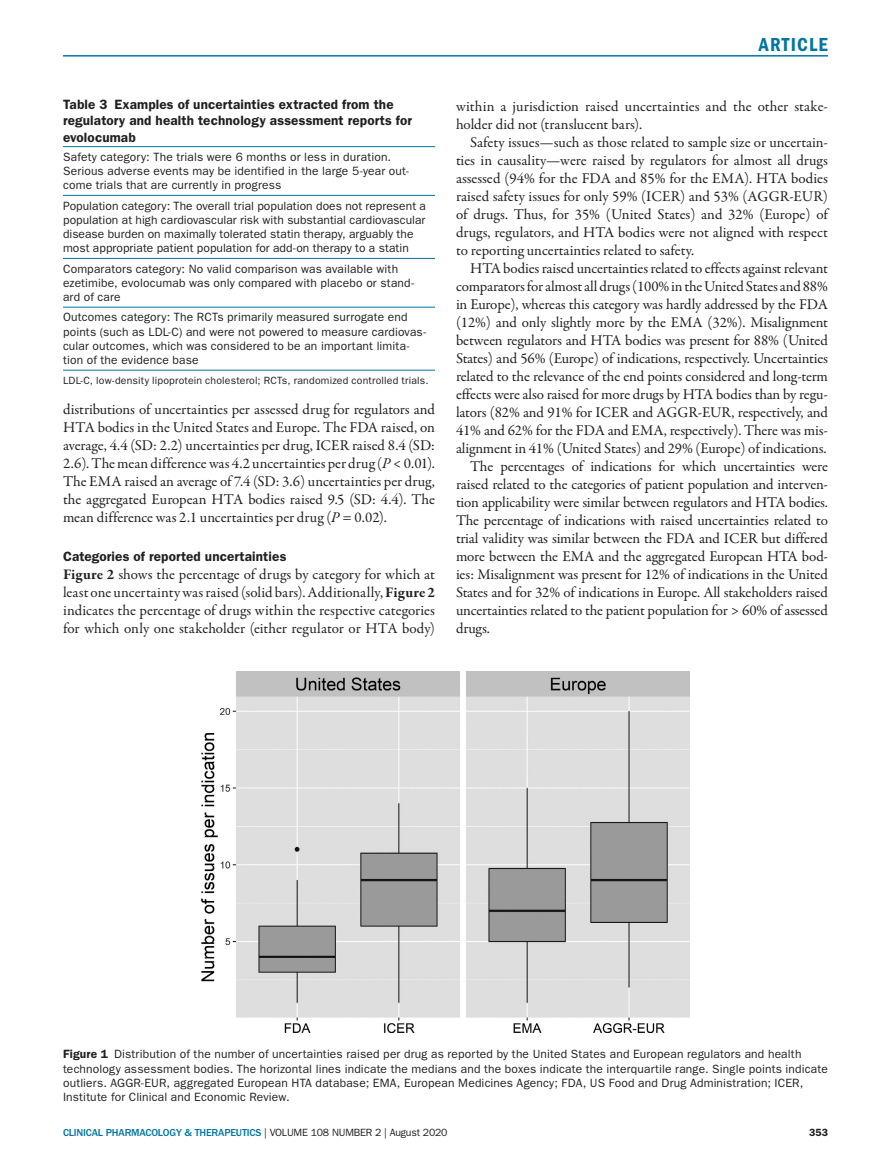
<style>
.page{position:relative;width:891px;height:1175px;background:#fff}
.page>*{position:absolute;margin:0;border:0;box-sizing:border-box;transform-origin:0 0}
.t1{font:19.5px "ITC Franklin Gothic Std Dm Cd";letter-spacing:.06em;color:#0076a3}
.t2{font:15px/18px "Garamond Premr Pro";letter-spacing:-.01em;color:#231f20;text-align:justify}
.t3{font:600 13.5px/16.5px "ITC Franklin Gothic Std";letter-spacing:.01em;color:#231f20}
.t4{font:12px/14.2px "ITC Franklin Gothic Std";letter-spacing:.01em;color:#231f20}
.t5{font:10.5px "ITC Franklin Gothic Std";letter-spacing:.015em;color:#231f20}
.t6{font:500 10.5px "ITC Franklin Gothic Std";letter-spacing:-.015em;color:#0076a3}
.t7{font:600 10.5px "ITC Franklin Gothic Std";color:#231f20}
.s1{font-style:italic}
.s2{font-weight:700}
.s3{font-weight:600}
.s4{font-weight:400;color:#231f20}
</style>
<div class="page">
<hr style="left:63px;top:55px;width:765px;height:2px;background:#0076a3">
<hr style="left:63px;top:146px;width:372px;height:1px;background:#0076a3">
<hr style="left:63px;top:195px;width:372px;height:1px;background:#0076a3">
<hr style="left:63px;top:258px;width:372px;height:1px;background:#0076a3">
<hr style="left:63px;top:307px;width:372px;height:1px;background:#0076a3">
<hr style="left:63px;top:370px;width:372px;height:1px;background:#0076a3">
<img style="left:201px;top:671px;width:489px;height:361px">
<p class="t3" style="left:63px;top:96px;width:351px">Table 3 Examples of uncertainties extracted from the regulatory and health technology assessment reports for evolocumab</p>
<p class="t4" style="left:63px;top:150px;width:347px">Safety category: The trials were 6 months or less in duration.<br>Serious adverse events may be identified in the large 5-year out&shy;come trials that are currently in progress</p>
<p class="t4" style="left:63px;top:198px;width:364px">Population category: The overall trial population does not represent a population at high cardiovascular risk with substantial cardiovascular disease burden on maximally tolerated statin therapy, arguably the most appropriate patient population for add-on therapy to a statin</p>
<p class="t4" style="left:63px;top:261px;width:352px">Comparators category: No valid comparison was available with ezetimibe, evolocumab was only compared with placebo or stand&shy;ard of care</p>
<p class="t4" style="left:63px;top:310px;width:364px">Outcomes category: The RCTs primarily measured surrogate end points (such as LDL-C) and were not powered to measure cardiovas&shy;cular outcomes, which was considered to be an important limita&shy;tion of the evidence base</p>
<p class="t5" style="left:63px;top:374px;width:367px">LDL-C, low-density lipoprotein cholesterol; RCTs, randomized controlled trials.</p>
<p class="t2" style="left:63px;top:400px;width:373px">distributions of uncertainties per assessed drug for regulators and HTA bodies in the United States and Europe. The FDA raised, on average, 4.4 (SD: 2.2) uncertainties per drug, ICER raised 8.4 (SD:<br>2.6). The mean difference was 4.2 uncertainties per drug (<span class="s1">P</span> &lt; 0.01).<br>The EMA raised an average of 7.4 (SD: 3.6) uncertainties per drug, the aggregated European HTA bodies raised 9.5 (SD: 4.4). The mean difference was 2.1 uncertainties per drug (<span class="s1">P</span> = 0.02).</p>
<p class="t3" style="left:63px;top:548px;width:225px">Categories of reported uncertainties</p>
<p class="t2" style="left:63px;top:565px;width:374px"><span class="s2">Figure 2</span> shows the percentage of drugs by category for which at least one uncertainty was raised (solid bars). Additionally, <span class="s2">Figure 2 </span>indicates the percentage of drugs within the respective categories for which only one stakeholder (either regulator or HTA body)</p>
<h1 class="t1" style="left:759px;top:33px;width:71px">ARTICLE</h1>
<p class="t2" style="left:456px;top:97px;width:373px">within a jurisdiction raised uncertainties and the other stake&shy;holder did not (translucent bars).</p>
<p class="t2" style="left:456px;top:133px;width:374px;text-indent:14px">Safety issues—such as those related to sample size or uncertain&shy;ties in causality—were raised by regulators for almost all drugs assessed (94% for the FDA and 85% for the EMA). HTA bodies raised safety issues for only 59% (ICER) and 53% (AGGR-EUR) of drugs. Thus, for 35% (United States) and 32% (Europe) of drugs, regulators, and HTA bodies were not aligned with respect to reporting uncertainties related to safety.</p>
<p class="t2" style="left:470px;top:259px;width:359px">HTA bodies raised uncertainties related to effects against relevant</p>
<p class="t2" style="left:456px;top:277px;width:373px">comparators for almost all drugs (100% in the United States and 88%</p>
<p class="t2" style="left:456px;top:295px;width:373px">in Europe), whereas this category was hardly addressed by the FDA</p>
<p class="t2" style="left:456px;top:313px;width:373px">(12%) and only slightly more by the EMA (32%). Misalignment</p>
<p class="t2" style="left:456px;top:331px;width:373px">between regulators and HTA bodies was present for 88% (United</p>
<p class="t2" style="left:456px;top:349px;width:373px">States) and 56% (Europe) of indications, respectively. Uncertainties</p>
<p class="t2" style="left:456px;top:367px;width:373px">related to the relevance of the end points considered and long-term</p>
<p class="t2" style="left:456px;top:385px;width:373px">effects were also raised for more drugs by HTA bodies than by regu-</p>
<p class="t2" style="left:456px;top:403px;width:373px">lators (82% and 91% for ICER and AGGR-EUR, respectively, and</p>
<p class="t2" style="left:456px;top:421px;width:373px">41% and 62% for the FDA and EMA, respectively). There was mis-</p>
<p class="t2" style="left:456px;top:439px;width:372px">alignment in 41% (United States) and 29% (Europe) of indications.</p>
<p class="t2" style="left:470px;top:457px;width:359px">The percentages of indications for which uncertainties were</p>
<p class="t2" style="left:456px;top:475px;width:373px">raised related to the categories of patient population and interven-</p>
<p class="t2" style="left:456px;top:493px;width:373px">tion applicability were similar between regulators and HTA bodies.</p>
<p class="t2" style="left:456px;top:511px;width:373px">The percentage of indications with raised uncertainties related to</p>
<p class="t2" style="left:456px;top:529px;width:373px">trial validity was similar between the FDA and ICER but differed</p>
<p class="t2" style="left:456px;top:547px;width:373px">more between the EMA and the aggregated European HTA bod-</p>
<p class="t2" style="left:456px;top:565px;width:373px">ies: Misalignment was present for 12% of indications in the United</p>
<p class="t2" style="left:456px;top:583px;width:374px">States and for 32% of indications in Europe. All stakeholders raised</p>
<p class="t2" style="left:456px;top:601px;width:373px">uncertainties related to the patient population for &gt; 60% of assessed</p>
<p class="t2" style="left:456px;top:619px;width:35px">drugs.</p>
<p class="t4" style="left:63px;top:1047px;width:766px"><span class="s3">Figure 1</span> Distribution of the number of uncertainties raised per drug as reported by the United States and European regulators and health technology assessment bodies. The horizontal lines indicate the medians and the boxes indicate the interquartile range. Single points indicate outliers. AGGR-EUR, aggregated European HTA database; EMA, European Medicines Agency; FDA, US Food and Drug Administration; ICER, Institute for Clinical and Economic Review.</p>
<p class="t6" style="left:63px;top:1126px;width:386px">CLINICAL PHARMACOLOGY &amp; THERAPEUTICS <span class="s4">| VOLUME 108 NUMBER 2 | August 2020</span></p>
<p class="t7" style="left:809px;top:1125px;width:20px">353</p>
</div>
